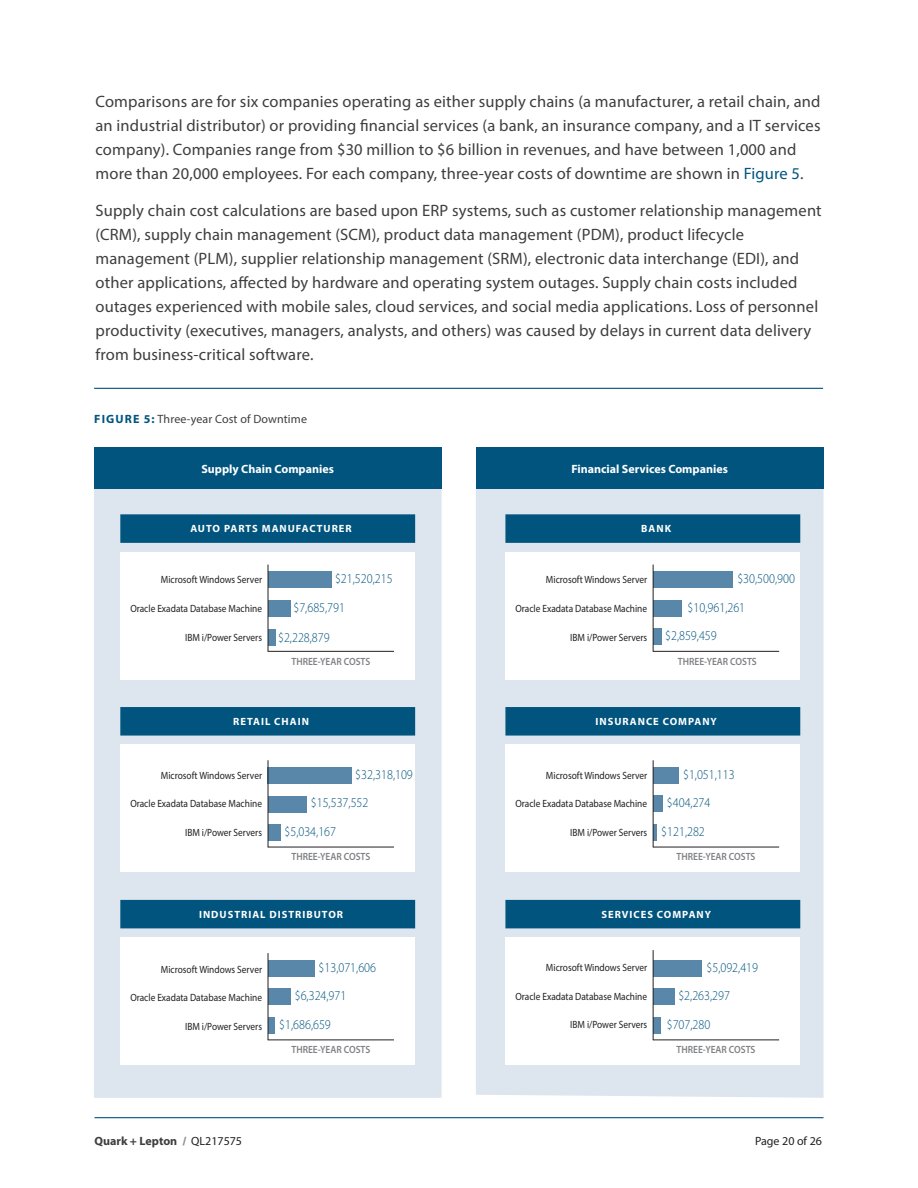
<style>
.page{position:relative;width:918px;height:1188px;background:#fff}
.page>*{position:absolute;margin:0;border:0;box-sizing:border-box;transform-origin:0 0}
.t1{font:16.5px/24px "Myriad Pro";letter-spacing:.01em;color:#3e3e3f}
.t2{font:300 13.5px "Myriad Pro";color:#00547e;scale:.9 1}
.t3{font:700 12px "Myriad Pro";color:#fff}
.t4{font:12px "Myriad Pro";letter-spacing:.01em;color:#3e3e3f}
.t5{font:700 12px "Myriad Pro";color:#3e3e3f}
.t6{font:12px "Myriad Pro";color:#231f20}
.t7{font:10.5px "Myriad Pro";color:#231f20;scale:.89 1}
.t8{font:600 10.5px "Myriad Pro";color:#808285;scale:.9 1}
.t9{font:700 10.5px "Myriad Pro";letter-spacing:.095em;color:#fff}
.s1{color:#00547e}
.s2{font-weight:700;color:#00547e}
.s3{font-weight:900;color:#8b8d90}
.s4{font-weight:400;color:#231f20}
</style>
<div class="page">
<hr style="left:94px;top:1117px;width:730px;height:1px;background:#00547e">
<div style="left:94px;top:488px;width:348px;height:610px;background:#dde5ee;border:2px solid #dde5ee"></div>
<hr style="left:94px;top:388px;width:729px;height:1px;background:#00547e">
<div style="left:476px;top:489px;width:348px;height:609px;background:#dde5ee"></div>
<div style="left:94px;top:448px;width:348px;height:41px;background:#00547e"></div>
<div style="left:476px;top:448px;width:348px;height:41px;background:#00547e"></div>
<div style="left:120px;top:552px;width:295px;height:127px;background:#fff"></div>
<div style="left:268px;top:571px;width:64px;height:17px;background:#5987aa"></div>
<div style="left:268px;top:600px;width:23px;height:16px;background:#5987aa"></div>
<div style="left:268px;top:629px;width:8px;height:16px;background:#5987aa"></div>
<hr style="left:268px;top:565px;width:1px;height:87px;background:#231f20">
<hr style="left:268px;top:651px;width:126px;height:1px;background:#231f20">
<div style="left:120px;top:514px;width:295px;height:29px;background:#00547e;border:2px solid #00547e"></div>
<div style="left:120px;top:744px;width:295px;height:128px;background:#fff"></div>
<div style="left:268px;top:768px;width:84px;height:16px;background:#5987aa"></div>
<div style="left:268px;top:796px;width:39px;height:16px;background:#5987aa"></div>
<div style="left:268px;top:825px;width:12px;height:16px;background:#5987aa"></div>
<hr style="left:268px;top:760px;width:1px;height:87px;background:#231f20">
<hr style="left:268px;top:847px;width:126px;height:1px;background:#231f20">
<div style="left:120px;top:707px;width:295px;height:29px;background:#00547e;border:2px solid #00547e"></div>
<div style="left:120px;top:937px;width:295px;height:128px;background:#fff"></div>
<div style="left:268px;top:960px;width:46px;height:16px;background:#5987aa"></div>
<div style="left:268px;top:989px;width:23px;height:16px;background:#5987aa"></div>
<div style="left:268px;top:1017px;width:6px;height:17px;background:#5987aa"></div>
<hr style="left:268px;top:953px;width:1px;height:87px;background:#231f20">
<hr style="left:268px;top:1040px;width:126px;height:1px;background:#231f20">
<div style="left:120px;top:900px;width:295px;height:28px;background:#00547e"></div>
<div style="left:505px;top:552px;width:295px;height:127px;background:#fff"></div>
<div style="left:653px;top:571px;width:80px;height:17px;background:#5987aa"></div>
<div style="left:653px;top:600px;width:29px;height:16px;background:#5987aa"></div>
<div style="left:653px;top:629px;width:9px;height:16px;background:#5987aa"></div>
<hr style="left:653px;top:565px;width:1px;height:87px;background:#231f20">
<hr style="left:653px;top:651px;width:126px;height:1px;background:#231f20">
<div style="left:505px;top:514px;width:295px;height:29px;background:#00547e;border:2px solid #00547e"></div>
<div style="left:505px;top:744px;width:295px;height:128px;background:#fff"></div>
<div style="left:653px;top:767px;width:25px;height:16px;background:#5987aa"></div>
<div style="left:653px;top:796px;width:10px;height:16px;background:#5987aa"></div>
<hr style="left:653px;top:825px;width:4px;height:16px;background:#5987aa">
<hr style="left:653px;top:760px;width:1px;height:87px;background:#231f20">
<hr style="left:653px;top:847px;width:126px;height:1px;background:#231f20">
<div style="left:505px;top:707px;width:295px;height:29px;background:#00547e;border:2px solid #00547e"></div>
<div style="left:505px;top:937px;width:295px;height:128px;background:#fff"></div>
<div style="left:653px;top:960px;width:48px;height:16px;background:#5987aa"></div>
<div style="left:653px;top:989px;width:22px;height:16px;background:#5987aa"></div>
<div style="left:653px;top:1017px;width:7px;height:17px;background:#5987aa"></div>
<hr style="left:653px;top:950px;width:1px;height:90px;background:#231f20">
<hr style="left:653px;top:1040px;width:126px;height:1px;background:#231f20">
<div style="left:505px;top:900px;width:295px;height:28px;background:#00547e"></div>
<p class="t1" style="left:96px;top:89px;width:727px">Comparisons are for six companies operating as either supply chains (a manufacturer, a retail chain, and an industrial distributor) or providing financial services (a bank, an insurance company, and a IT services company). Companies range from $30 million to $6 billion in revenues, and have between 1,000 and more than 20,000 employees. For each company, three-year costs of downtime are shown in <span class="s1">Figure 5</span>.</p>
<p class="t1" style="left:96px;top:199px;width:728px">Supply chain cost calculations are based upon ERP systems, such as customer relationship management (CRM), supply chain management (SCM), product data management (PDM), product lifecycle management (PLM), supplier relationship management (SRM), electronic data interchange (EDI), and other applications, affected by hardware and operating system outages. Supply chain costs included outages experienced with mobile sales, cloud services, and social media applications. Loss of personnel productivity (executives, managers, analysts, and others) was caused by delays in current data delivery from business-critical software.</p>
<p class="t4" style="left:94px;top:411px;width:214px"><span class="s2">FIGURE 5:</span> Three-year Cost of Downtime</p>
<p class="t3" style="left:201px;top:461px;width:134px">Supply Chain Companies</p>
<p class="t3" style="left:571px;top:461px;width:158px">Financial Services Companies</p>
<p class="t9" style="left:190px;top:522px;width:163px">AUTO PARTS MANUFACTURER</p>
<p class="t9" style="left:641px;top:522px;width:31px">BANK</p>
<p class="t7" style="left:161px;top:573px;width:115px">Microsoft Windows Server</p>
<p class="t7" style="left:130px;top:602px;width:150px">Oracle Exadata Database Machine</p>
<p class="t7" style="left:185px;top:631px;width:88px">IBM i/Power Servers</p>
<p class="t2" style="left:335px;top:571px;width:65px">$21,520,215</p>
<p class="t2" style="left:293px;top:599px;width:59px">$7,685,791</p>
<p class="t2" style="left:278px;top:629px;width:59px">$2,228,879</p>
<p class="t7" style="left:546px;top:573px;width:115px">Microsoft Windows Server</p>
<p class="t7" style="left:515px;top:602px;width:150px">Oracle Exadata Database Machine</p>
<p class="t7" style="left:570px;top:631px;width:88px">IBM i/Power Servers</p>
<p class="t2" style="left:737px;top:571px;width:65px">$30,500,900</p>
<p class="t2" style="left:688px;top:599px;width:65px">$10,961,261</p>
<p class="t2" style="left:665px;top:628px;width:59px">$2,859,459</p>
<p class="t8" style="left:291px;top:654px;width:89px">THREE-YEAR COSTS</p>
<p class="t8" style="left:678px;top:654px;width:89px">THREE-YEAR COSTS</p>
<p class="t9" style="left:233px;top:715px;width:77px">RETAIL CHAIN</p>
<p class="t9" style="left:596px;top:715px;width:123px">INSURANCE COMPANY</p>
<p class="t7" style="left:161px;top:769px;width:115px">Microsoft Windows Server</p>
<p class="t7" style="left:130px;top:797px;width:150px">Oracle Exadata Database Machine</p>
<p class="t7" style="left:185px;top:826px;width:88px">IBM i/Power Servers</p>
<p class="t2" style="left:355px;top:766px;width:65px">$32,318,109</p>
<p class="t2" style="left:311px;top:795px;width:65px">$15,537,552</p>
<p class="t2" style="left:284px;top:823px;width:59px">$5,034,167</p>
<p class="t7" style="left:546px;top:769px;width:115px">Microsoft Windows Server</p>
<p class="t7" style="left:515px;top:797px;width:150px">Oracle Exadata Database Machine</p>
<p class="t7" style="left:570px;top:826px;width:88px">IBM i/Power Servers</p>
<p class="t2" style="left:683px;top:766px;width:59px">$1,051,113</p>
<p class="t2" style="left:667px;top:795px;width:50px">$404,274</p>
<p class="t2" style="left:661px;top:823px;width:50px">$121,282</p>
<p class="t8" style="left:291px;top:850px;width:89px">THREE-YEAR COSTS</p>
<p class="t8" style="left:676px;top:850px;width:89px">THREE-YEAR COSTS</p>
<p class="t9" style="left:199px;top:907px;width:146px">INDUSTRIAL DISTRIBUTOR</p>
<p class="t9" style="left:601px;top:907px;width:111px">SERVICES COMPANY</p>
<p class="t7" style="left:161px;top:963px;width:115px">Microsoft Windows Server</p>
<p class="t7" style="left:130px;top:991px;width:150px">Oracle Exadata Database Machine</p>
<p class="t7" style="left:185px;top:1020px;width:88px">IBM i/Power Servers</p>
<p class="t2" style="left:319px;top:959px;width:65px">$13,071,606</p>
<p class="t2" style="left:295px;top:988px;width:59px">$6,324,971</p>
<p class="t2" style="left:279px;top:1016px;width:59px">$1,686,659</p>
<p class="t7" style="left:546px;top:961px;width:115px">Microsoft Windows Server</p>
<p class="t7" style="left:515px;top:990px;width:150px">Oracle Exadata Database Machine</p>
<p class="t7" style="left:570px;top:1018px;width:88px">IBM i/Power Servers</p>
<p class="t2" style="left:706px;top:959px;width:59px">$5,092,419</p>
<p class="t2" style="left:678px;top:988px;width:59px">$2,263,297</p>
<p class="t2" style="left:667px;top:1016px;width:50px">$707,280</p>
<p class="t8" style="left:291px;top:1043px;width:89px">THREE-YEAR COSTS</p>
<p class="t8" style="left:676px;top:1043px;width:89px">THREE-YEAR COSTS</p>
<p class="t5" style="left:94px;top:1133px;width:149px">Quark + Lepton <span class="s3">/</span> <span class="s4">QL217575</span></p>
<p class="t6" style="left:755px;top:1134px;width:68px">Page 20 of 26</p>
</div>
